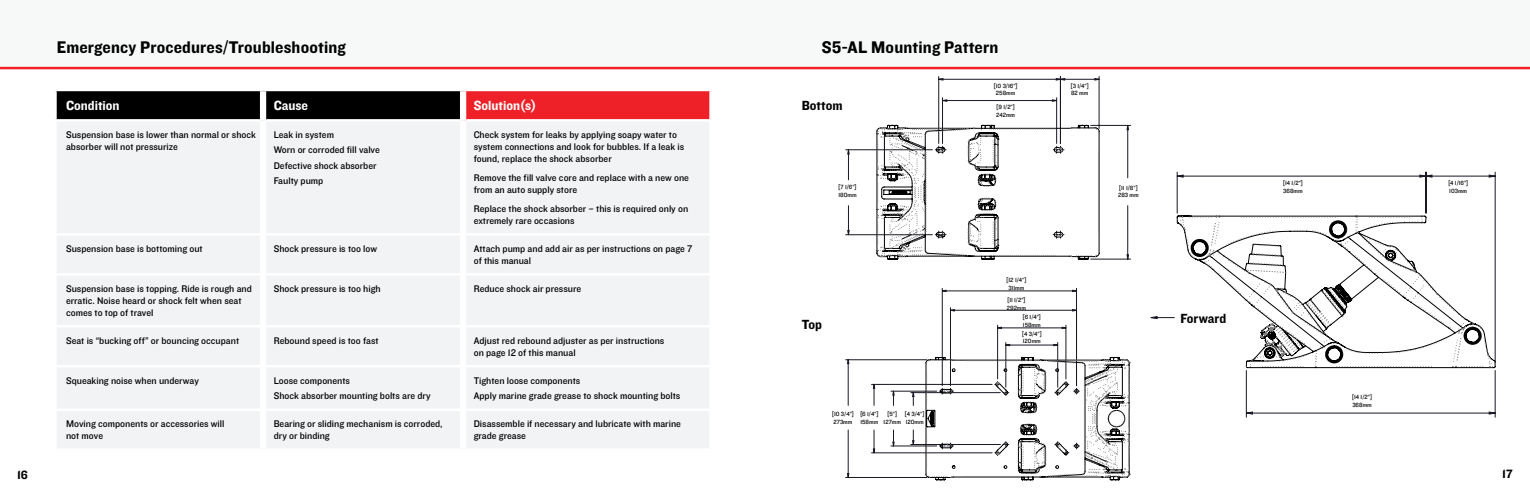
<style>
.page{position:relative;width:1530px;height:495px;background:#fff}
.page>*{position:absolute;margin:0;border:0;box-sizing:border-box;transform-origin:0 0}
.t1{font:17.5px "Knockout HTF51 Middleweight";letter-spacing:.01em;color:#000}
.t2{font:13.75px "Knockout HTF51 Middleweight";color:#fff}
.t3{font:13.75px "Knockout HTF51 Middleweight";color:#000}
.t4{font:12.5px "Knockout HTF51 Middleweight";color:#000}
.t5{font:10px/12px "Knockout HTF31 Junior Middlewt";color:#000}
.t6{font:6.25px/7.5px "Knockout HTF31 Junior Middlewt";color:#000}
</style>
<div class="page">
<div style="left:0;top:0;width:765px;height:68px;background:#f1f3f4"></div>
<div style="left:765px;top:0;width:765px;height:68px;background:#f1f3f4"></div>
<hr style="left:0;top:67px;width:765px;height:2px;background:#ed2127">
<hr style="left:765px;top:67px;width:765px;height:2px;background:#ed2127">
<div style="left:57px;top:91px;width:403px;height:28px;background:#000"></div>
<div style="left:463px;top:90px;width:248px;height:30px;background:#ed2127"></div>
<div style="left:57px;top:122px;width:652px;height:326px;background:#f1f3f4"></div>
<hr style="left:463px;top:89px;width:249px;height:2px;background:#fff">
<hr style="left:709px;top:91px;width:3px;height:28px;background:#fff">
<hr style="left:466px;top:119px;width:246px;height:3px;background:#fff">
<hr style="left:54px;top:233px;width:206px;height:3px;background:#fff">
<hr style="left:266px;top:233px;width:194px;height:3px;background:#fff">
<hr style="left:466px;top:233px;width:246px;height:3px;background:#fff">
<hr style="left:54px;top:273px;width:206px;height:3px;background:#fff">
<hr style="left:266px;top:273px;width:194px;height:3px;background:#fff">
<hr style="left:466px;top:273px;width:246px;height:3px;background:#fff">
<hr style="left:54px;top:325px;width:206px;height:3px;background:#fff">
<hr style="left:266px;top:325px;width:194px;height:3px;background:#fff">
<hr style="left:466px;top:325px;width:246px;height:3px;background:#fff">
<hr style="left:54px;top:365px;width:206px;height:2px;background:#fff">
<hr style="left:266px;top:365px;width:194px;height:2px;background:#fff">
<hr style="left:466px;top:365px;width:246px;height:2px;background:#fff">
<hr style="left:54px;top:408px;width:206px;height:3px;background:#fff">
<hr style="left:266px;top:408px;width:194px;height:3px;background:#fff">
<hr style="left:466px;top:408px;width:246px;height:3px;background:#fff">
<div style="left:260px;top:91px;width:6px;height:29px;background:#fff"></div>
<div style="left:460px;top:91px;width:6px;height:29px;background:#fff"></div>
<div style="left:260px;top:120px;width:6px;height:114px;background:#fff"></div>
<div style="left:460px;top:120px;width:6px;height:114px;background:#fff"></div>
<div style="left:260px;top:234px;width:6px;height:40px;background:#fff"></div>
<div style="left:460px;top:234px;width:6px;height:40px;background:#fff"></div>
<div style="left:260px;top:274px;width:6px;height:52px;background:#fff"></div>
<div style="left:460px;top:274px;width:6px;height:52px;background:#fff"></div>
<div style="left:260px;top:326px;width:6px;height:40px;background:#fff"></div>
<div style="left:460px;top:326px;width:6px;height:40px;background:#fff"></div>
<div style="left:260px;top:366px;width:6px;height:44px;background:#fff"></div>
<div style="left:460px;top:366px;width:6px;height:44px;background:#fff"></div>
<div style="left:260px;top:410px;width:6px;height:38px;background:#fff"></div>
<div style="left:460px;top:410px;width:6px;height:38px;background:#fff"></div>
<svg style="left:847px;top:290px;width:229px;height:187px"></svg>
<hr style="left:848px;top:430px;width:1px;height:47px;background:#181824">
<hr style="left:848px;top:360px;width:1px;height:45px;background:#181824">
<hr style="left:846px;top:477px;width:81px;height:1px;background:#181824">
<hr style="left:846px;top:360px;width:81px;height:1px;background:#181824">
<hr style="left:942px;top:291px;width:135px;height:1px;background:#181824">
<hr style="left:942px;top:288px;width:1px;height:98px;background:#181824">
<hr style="left:1076px;top:288px;width:1px;height:98px;background:#181824">
<hr style="left:950px;top:310px;width:127px;height:1px;background:#181824">
<hr style="left:950px;top:308px;width:1px;height:78px;background:#181824">
<hr style="left:998px;top:328px;width:68px;height:1px;background:#181824">
<hr style="left:1066px;top:325px;width:1px;height:54px;background:#181824">
<hr style="left:997px;top:325px;width:1px;height:54px;background:#181824">
<hr style="left:1006px;top:345px;width:52px;height:1px;background:#181824">
<hr style="left:1057px;top:342px;width:1px;height:45px;background:#181824">
<hr style="left:1006px;top:342px;width:1px;height:45px;background:#181824">
<hr style="left:871px;top:453px;width:121px;height:1px;background:#181824">
<hr style="left:871px;top:384px;width:121px;height:1px;background:#181824">
<hr style="left:891px;top:391px;width:46px;height:1px;background:#181824">
<hr style="left:891px;top:446px;width:46px;height:1px;background:#181824">
<hr style="left:911px;top:444px;width:89px;height:1px;background:#181824">
<hr style="left:911px;top:392px;width:89px;height:1px;background:#181824">
<svg style="left:873px;top:430px;width:2px;height:23px"></svg>
<svg style="left:873px;top:385px;width:2px;height:20px"></svg>
<svg style="left:893px;top:392px;width:1px;height:13px"></svg>
<svg style="left:893px;top:430px;width:1px;height:16px"></svg>
<svg style="left:913px;top:430px;width:1px;height:14px"></svg>
<svg style="left:913px;top:393px;width:1px;height:12px"></svg>
<svg style="left:926px;top:357px;width:204px;height:123px"></svg>
<svg style="left:1176px;top:175px;width:319px;height:239px"></svg>
<hr style="left:1246px;top:413px;width:249px;height:1px;background:#181824">
<hr style="left:1246px;top:370px;width:1px;height:47px;background:#181824">
<hr style="left:1495px;top:370px;width:1px;height:47px;background:#181824">
<hr style="left:1426px;top:176px;width:69px;height:1px;background:#181824">
<hr style="left:1495px;top:172px;width:1px;height:190px;background:#181824">
<hr style="left:1177px;top:176px;width:249px;height:1px;background:#181824">
<hr style="left:1426px;top:172px;width:1px;height:41px;background:#181824">
<hr style="left:1177px;top:172px;width:1px;height:41px;background:#181824">
<svg style="left:1151px;top:216px;width:344px;height:152px"></svg>
<hr style="left:846px;top:150px;width:86px;height:1px;background:#181824">
<hr style="left:846px;top:235px;width:86px;height:1px;background:#181824">
<hr style="left:939px;top:76px;width:1px;height:67px;background:#181824">
<hr style="left:1091px;top:259px;width:40px;height:1px;background:#181824">
<hr style="left:1091px;top:125px;width:40px;height:1px;background:#181824">
<hr style="left:1128px;top:206px;width:1px;height:53px;background:#181824">
<hr style="left:1128px;top:125px;width:1px;height:53px;background:#181824">
<hr style="left:1060px;top:76px;width:1px;height:67px;background:#181824">
<hr style="left:1099px;top:76px;width:1px;height:53px;background:#181824">
<svg style="left:848px;top:79px;width:280px;height:180px"></svg>
<svg style="left:877px;top:125px;width:223px;height:134px"></svg>
<h1 class="t1" style="left:57px;top:37px;width:291px">Emergency Procedures/Troubleshooting</h1>
<h1 class="t1" style="left:822px;top:37px;width:178px">S5-AL Mounting Pattern</h1>
<h2 class="t2" style="left:66px;top:98px;width:55px">Condition</h2>
<h2 class="t2" style="left:274px;top:98px;width:36px">Cause</h2>
<h2 class="t2" style="left:474px;top:98px;width:64px">Solution(s)</h2>
<p class="t5" style="left:66px;top:129px;width:191px">Suspension base is lower than normal or shock absorber will not pressurize</p>
<p class="t5" style="left:274px;top:127px;width:108px;line-height:15.5px">Leak in system<br>Worn or corroded fill valve<br>Defective shock absorber<br>Faulty pump</p>
<p class="t5" style="left:474px;top:129px;width:212px">Check system for leaks by applying soapy water to system connections and look for bubbles. If a leak is found, replace the shock absorber</p>
<p class="t5" style="left:474px;top:172px;width:217px">Remove the fill valve core and replace with a new one from an auto supply store</p>
<p class="t5" style="left:474px;top:203px;width:216px">Replace the shock absorber – this is required only on extremely rare occasions</p>
<p class="t5" style="left:66px;top:243px;width:138px">Suspension base is bottoming out</p>
<p class="t5" style="left:274px;top:243px;width:105px">Shock pressure is too low</p>
<p class="t5" style="left:474px;top:243px;width:220px">Attach pump and add air as per instructions on page 7 of this manual</p>
<p class="t5" style="left:66px;top:283px;width:187px">Suspension base is topping. Ride is rough and erratic. Noise heard or shock felt when seat comes to top of travel</p>
<p class="t5" style="left:274px;top:283px;width:109px">Shock pressure is too high</p>
<p class="t5" style="left:474px;top:283px;width:109px">Reduce shock air pressure</p>
<p class="t5" style="left:66px;top:335px;width:175px">Seat is “bucking off” or bouncing occupant</p>
<p class="t5" style="left:274px;top:335px;width:106px">Rebound speed is too fast</p>
<p class="t5" style="left:474px;top:335px;width:192px">Adjust red rebound adjuster as per instructions on page 12 of this manual</p>
<p class="t5" style="left:66px;top:374px;width:134px">Squeaking noise when underway</p>
<p class="t5" style="left:274px;top:373px;width:158px;line-height:15.5px">Loose components<br>Shock absorber mounting bolts are dry</p>
<p class="t5" style="left:474px;top:373px;width:208px;line-height:15.5px">Tighten loose components<br>Apply marine grade grease to shock mounting bolts</p>
<p class="t5" style="left:66px;top:418px;width:160px">Moving components or accessories will not move</p>
<p class="t5" style="left:274px;top:418px;width:170px">Bearing or sliding mechanism is corroded, dry or binding</p>
<p class="t5" style="left:474px;top:418px;width:209px">Disassemble if necessary and lubricate with marine grade grease</p>
<h2 class="t3" style="left:802px;top:98px;width:42px">Bottom</h2>
<p class="t6" style="left:838px;top:184px;width:20px">[7 1/6”]<br>180mm</p>
<h2 class="t3" style="left:802px;top:317px;width:22px">Top</h2>
<p class="t6" style="left:832px;top:410px;width:24px">[10 3/4”]<br>273mm</p>
<p class="t6" style="left:860px;top:410px;width:20px">[6 1/4”]<br>158mm</p>
<p class="t6" style="left:884px;top:410px;width:19px;text-align:center">[5”]<br>127mm</p>
<p class="t6" style="left:905px;top:410px;width:22px">[4 3/4”]<br>120mm</p>
<p class="t6" style="left:994px;top:82px;width:26px;text-align:center">[10 3/16”]<br>258mm</p>
<p class="t6" style="left:1071px;top:82px;width:20px">[3 1/4”]<br>82 mm</p>
<p class="t6" style="left:996px;top:104px;width:20px">[9 1/2”]<br>242mm</p>
<p class="t6" style="left:1118px;top:184px;width:22px">[11 1/8”]<br>283 mm</p>
<p class="t6" style="left:1006px;top:277px;width:22px;text-align:center">[12 1/4”]<br>311mm</p>
<p class="t6" style="left:1007px;top:296px;width:21px">[11 1/2”]<br>292mm</p>
<p class="t6" style="left:1023px;top:313px;width:20px">[6 1/4”]<br>158mm</p>
<p class="t6" style="left:1022px;top:330px;width:22px">[4 3/4”]<br>120mm</p>
<h2 class="t3" style="left:1180px;top:311px;width:47px">Forward</h2>
<p class="t6" style="left:1283px;top:180px;width:22px">[14 1/2”]<br>368mm</p>
<p class="t6" style="left:1352px;top:394px;width:22px">[14 1/2”]<br>368mm</p>
<p class="t6" style="left:1448px;top:180px;width:22px">[4 1/16”]<br>103mm</p>
<p class="t4" style="left:17px;top:469px;width:12px">16</p>
<p class="t4" style="left:1502px;top:468px;width:12px">17</p>
</div>
